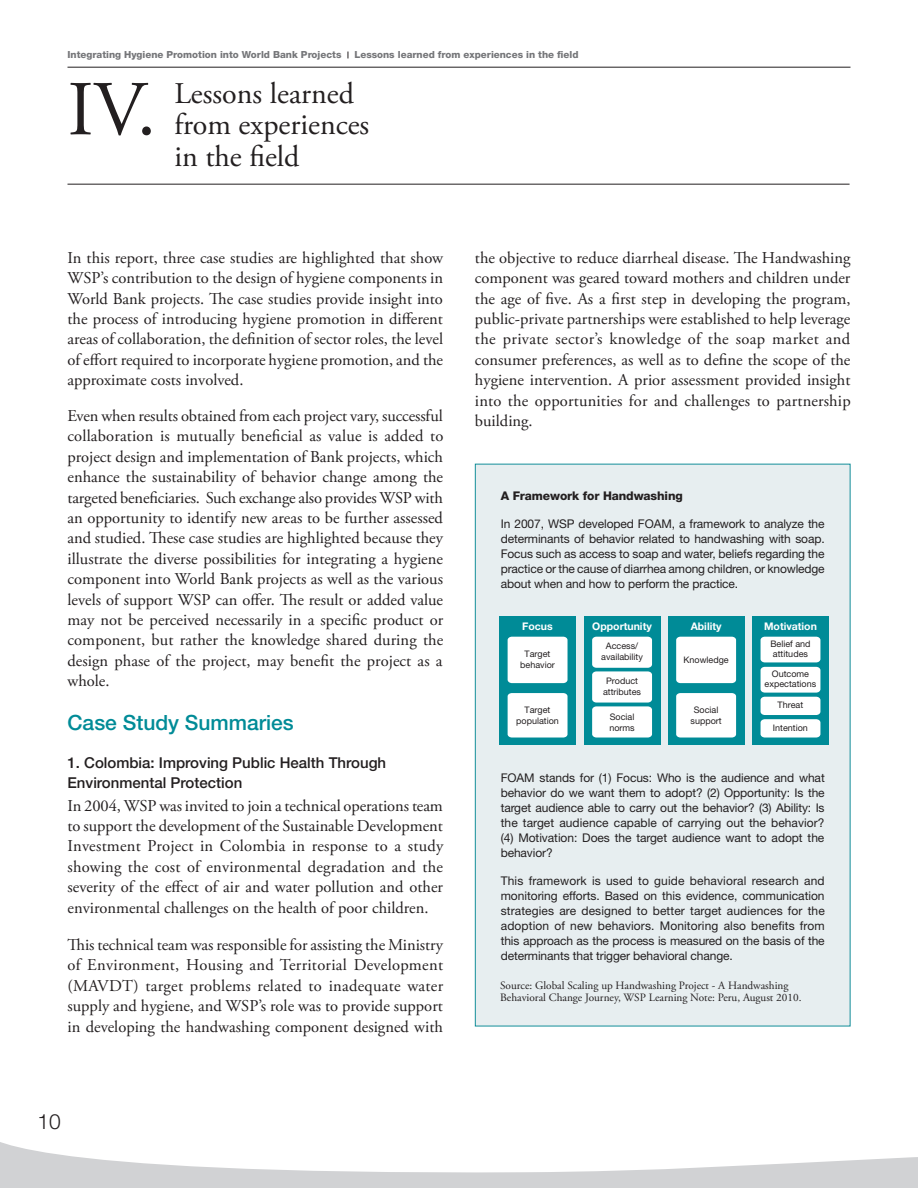
<style>
.page{position:relative;width:918px;height:1188px;background:#fff}
.page>*{position:absolute;margin:0;border:0;box-sizing:border-box;transform-origin:0 0}
.t1{font:77.55px "Adobe Garamond Pro";color:#231f20}
.t2{font:30px/31.5px "Adobe Garamond Pro";color:#231f20}
.t3{font:500 21px "Helvetica Neue LT Std";color:#008b97}
.t4{font:300 21px "Helvetica Neue LT Std";color:#231f20}
.t5{font:16.5px/20.4px "Adobe Garamond Pro";color:#231f20;text-align:justify}
.t6{font:500 15px/20.4px "Helvetica Neue LT Std";color:#231f20}
.t7{font:12px/15px "Helvetica Neue LT Std";letter-spacing:-.01em;color:#231f20;text-align:justify}
.t8{font:800 12px "Helvetica Neue LT Std";letter-spacing:-.01em;color:#231f20}
.t9{font:11.25px/12.9px "Adobe Garamond Pro";color:#231f20}
.t10{font:700 10.5px "Helvetica Neue LT Std";color:#fff}
.t11{font:800 9.75px "Helvetica Neue LT Std";color:#757679}
.t12{font:9px/10.8px "Helvetica Neue LT Std";color:#231f20;text-align:center}
</style>
<div class="page">
<hr style="left:68px;top:67px;width:783px;height:1px;background:#231f20">
<svg style="left:0;top:1142px;width:918px;height:46px"></svg>
<div style="left:475px;top:464px;width:375px;height:562px;background:#e7eef0;border:1px solid #138e99"></div>
<hr style="left:68px;top:184px;width:782px;height:1px;background:#231f20">
<div style="left:499px;top:616px;width:77px;height:129px;background:#008b97"></div>
<div style="left:584px;top:616px;width:76px;height:129px;background:#008b97"></div>
<div style="left:668px;top:616px;width:76px;height:129px;background:#008b97"></div>
<div style="left:752px;top:616px;width:77px;height:129px;background:#008b97"></div>
<div style="left:508px;top:637px;width:60px;height:46px;background:#fff"></div>
<svg style="left:592px;top:637px;width:60px;height:101px;background:#e8f4f5"></svg>
<div style="left:508px;top:693px;width:60px;height:45px;background:#fff"></div>
<svg style="left:761px;top:637px;width:59px;height:101px;background:#dceff0"></svg>
<div style="left:676px;top:637px;width:60px;height:46px;background:#fff"></div>
<div style="left:676px;top:693px;width:60px;height:45px;background:#fff"></div>
<p class="t11" style="left:68px;top:49px;width:275px">Integrating Hygiene Promotion into World Bank Projects</p>
<p class="t11" style="left:354px;top:49px;width:226px">Lessons learned from experiences in the field</p>
<h1 class="t1" style="left:68px;top:63px;width:90px">IV.</h1>
<h2 class="t2" style="left:174px;top:79px;width:196px">Lessons learned from experiences in the field</h2>
<p class="t5" style="left:68px;top:248px;width:377px">In this report, three case studies are highlighted that show WSP’s contribution to the design of hygiene components in World Bank projects. The case studies provide insight into the process of introducing hygiene promotion in different areas of collaboration, the definition of sector roles, the level of effort required to incorporate hygiene promotion, and the approximate costs involved.</p>
<p class="t5" style="left:68px;top:406px;width:377px">Even when results obtained from each project vary, successful collaboration is mutually beneficial as value is added to project design and implementation of Bank projects, which enhance the sustainability of behavior change among the targeted beneficiaries. Such exchange also provides WSP with an opportunity to identify new areas to be further assessed and studied. These case studies are highlighted because they illustrate the diverse possibilities for integrating a hygiene component into World Bank projects as well as the various levels of support WSP can offer. The result or added value may not be perceived necessarily in a specific product or component, but rather the knowledge shared during the design phase of the project, may benefit the project as a whole.</p>
<p class="t3" style="left:68px;top:710px;width:228px">Case Study Summaries</p>
<p class="t6" style="left:68px;top:752px;width:320px">1. Colombia: Improving Public Health Through<br>Environmental Protection</p>
<p class="t5" style="left:68px;top:796px;width:377px">In 2004, WSP was invited to join a technical operations team to support the development of the Sustainable Development Investment Project in Colombia in response to a study showing the cost of environmental degradation and the severity of the effect of air and water pollution and other environmental challenges on the health of poor children.</p>
<p class="t5" style="left:68px;top:935px;width:377px">This technical team was responsible for assisting the Ministry of Environment, Housing and Territorial Development (MAVDT) target problems related to inadequate water supply and hygiene, and WSP’s role was to provide support in developing the handwashing component designed with</p>
<p class="t4" style="left:38px;top:1108px;width:25px">10</p>
<p class="t5" style="left:475px;top:248px;width:377px">the objective to reduce diarrheal disease. The Handwashing component was geared toward mothers and children under the age of five. As a first step in developing the program, public-private partnerships were established to help leverage the private sector’s knowledge of the soap market and consumer preferences, as well as to define the scope of the hygiene intervention. A prior assessment provided insight into the opportunities for and challenges to partnership building.</p>
<p class="t8" style="left:501px;top:489px;width:184px">A Framework for Handwashing</p>
<p class="t7" style="left:501px;top:516px;width:325px">In 2007, WSP developed FOAM, a framework to analyze the determinants of behavior related to handwashing with soap.<br>Focus such as access to soap and water, beliefs regarding the practice or the cause of diarrhea among children, or knowledge about when and how to perform the practice.</p>
<p class="t10" style="left:592px;top:619px;width:61px">Opportunity</p>
<p class="t10" style="left:691px;top:619px;width:32px">Ability</p>
<p class="t10" style="left:764px;top:619px;width:54px">Motivation</p>
<p class="t10" style="left:522px;top:619px;width:32px">Focus</p>
<p class="t12" style="left:520px;top:648px;width:36px">Target behavior</p>
<p class="t12" style="left:601px;top:641px;width:43px">Access/ availability</p>
<p class="t12" style="left:603px;top:675px;width:40px">Product attributes</p>
<p class="t12" style="left:609px;top:711px;width:27px;text-align:left">Social norms</p>
<p class="t12" style="left:770px;top:639px;width:42px;line-height:9.6px;text-align:left">Belief and attitudes</p>
<p class="t12" style="left:765px;top:669px;width:53px;line-height:9.6px">Outcome expectations</p>
<p class="t12" style="left:778px;top:700px;width:27px">Threat</p>
<p class="t12" style="left:773px;top:722px;width:37px">Intention</p>
<p class="t12" style="left:684px;top:655px;width:47px">Knowledge</p>
<p class="t12" style="left:691px;top:704px;width:33px">Social support</p>
<p class="t12" style="left:516px;top:704px;width:44px">Target population</p>
<p class="t7" style="left:501px;top:770px;width:326px">FOAM stands for (1) Focus: Who is the audience and what behavior do we want them to adopt? (2) Opportunity: Is the target audience able to carry out the behavior? (3) Ability: Is the target audience capable of carrying out the behavior? (4) Motivation: Does the target audience want to adopt the behavior?</p>
<p class="t7" style="left:501px;top:873px;width:326px">This framework is used to guide behavioral research and monitoring efforts. Based on this evidence, communication strategies are designed to better target audiences for the adoption of new behaviors. Monitoring also benefits from this approach as the process is measured on the basis of the determinants that trigger behavioral change.</p>
<p class="t9" style="left:500px;top:979px;width:303px">Source: Global Scaling up Handwashing Project - A Handwashing<br>Behavioral Change Journey, WSP Learning Note: Peru, August 2010.</p>
</div>
